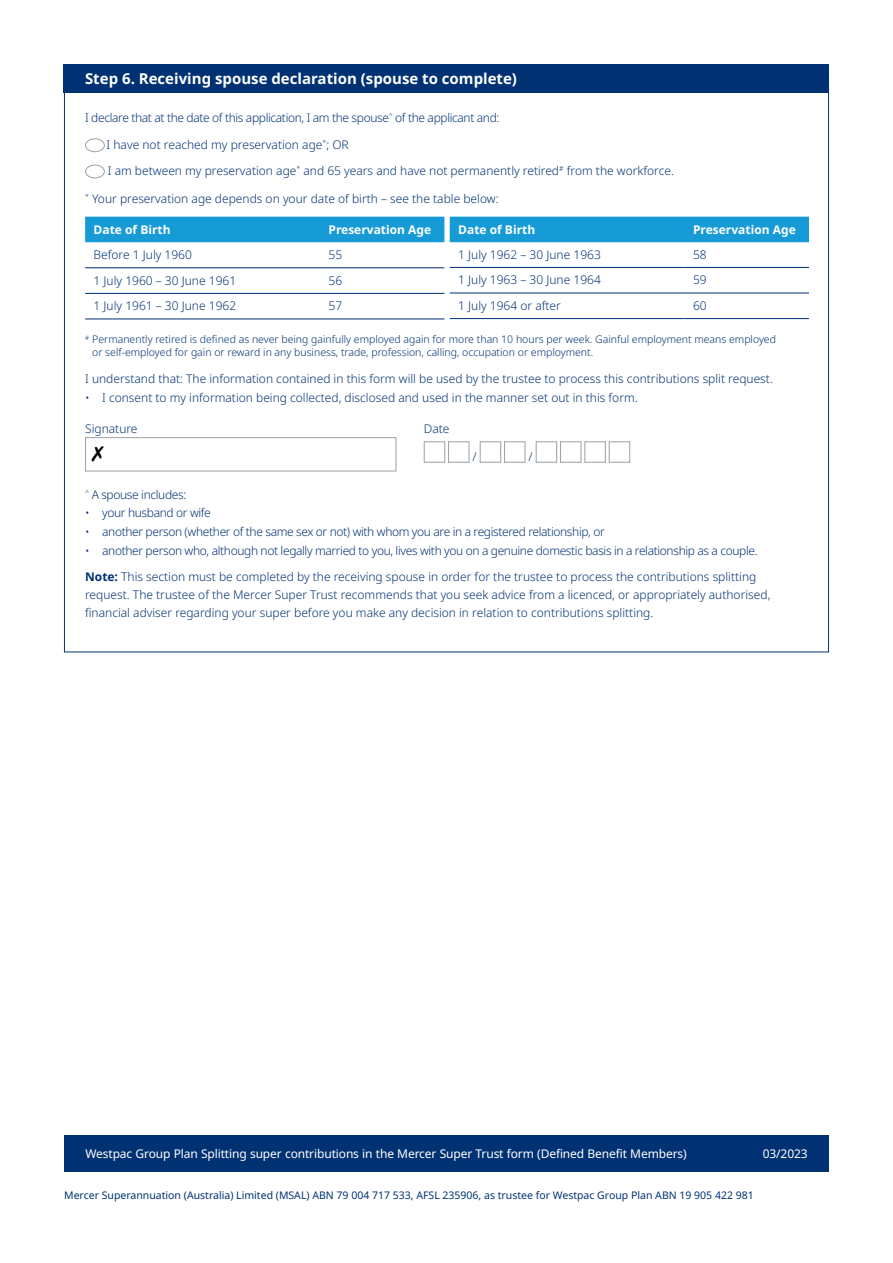
<style>
.page{position:relative;width:893px;height:1263px;background:#fff}
.page>*{position:absolute;margin:0;border:0;box-sizing:border-box;transform-origin:0 0}
.t1{font:700 15px "Noto Sans";color:#fff}
.t2{font:300 12px/18px "Noto Sans";color:#003273}
.t3{font:300 12px "Noto Sans";letter-spacing:-.03em;color:#003273}
.t4{font:12px "Noto Sans";letter-spacing:-.01em;color:#fff}
.t5{font:700 12px "Noto Sans";color:#fff}
.t6{font:300 10.5px/12.6px "Noto Sans";color:#003273}
.t7{font:10.5px "Noto Sans";color:#003273}
.s1{font-weight:700}
</style>
<div class="page">
<div style="left:64px;top:1136px;width:725px;height:36px;background:#003273"></div>
<div style="left:724px;top:1136px;width:105px;height:36px;background:#003273"></div>
<div style="left:64px;top:64px;width:765px;height:29px;background:#003273"></div>
<div style="left:85px;top:138px;width:20px;height:14px;border:1px solid #9d9fa2;border-radius:50%"></div>
<div style="left:85px;top:165px;width:20px;height:13px;border:1px solid #9d9fa2;border-radius:50%"></div>
<div style="left:85px;top:217px;width:359px;height:25px;background:#179bd7"></div>
<hr style="left:85px;top:267px;width:235px;height:1px;background:#002c77">
<hr style="left:320px;top:267px;width:124px;height:1px;background:#002c77">
<hr style="left:85px;top:293px;width:235px;height:1px;background:#002c77">
<hr style="left:320px;top:293px;width:124px;height:1px;background:#002c77">
<hr style="left:85px;top:319px;width:235px;height:1px;background:#002c77">
<hr style="left:320px;top:319px;width:124px;height:1px;background:#002c77">
<div style="left:450px;top:217px;width:359px;height:25px;background:#179bd7"></div>
<hr style="left:450px;top:267px;width:235px;height:1px;background:#002c77">
<hr style="left:685px;top:267px;width:124px;height:1px;background:#002c77">
<hr style="left:450px;top:293px;width:235px;height:1px;background:#002c77">
<hr style="left:685px;top:293px;width:124px;height:1px;background:#002c77">
<hr style="left:450px;top:318px;width:235px;height:1px;background:#002c77">
<hr style="left:685px;top:318px;width:124px;height:1px;background:#002c77">
<div style="left:85px;top:437px;width:311px;height:34px;border:1px solid #9d9fa2"></div>
<div style="left:424px;top:441px;width:21px;height:22px;background:#fff;border:1px solid #9d9fa2"></div>
<div style="left:448px;top:441px;width:21px;height:22px;background:#fff;border:1px solid #9d9fa2"></div>
<div style="left:480px;top:441px;width:21px;height:22px;background:#fff;border:1px solid #9d9fa2"></div>
<div style="left:504px;top:441px;width:21px;height:22px;background:#fff;border:1px solid #9d9fa2"></div>
<div style="left:536px;top:441px;width:21px;height:22px;background:#fff;border:1px solid #9d9fa2"></div>
<div style="left:560px;top:441px;width:21px;height:22px;background:#fff;border:1px solid #9d9fa2"></div>
<div style="left:584px;top:441px;width:22px;height:22px;background:#fff;border:1px solid #9d9fa2"></div>
<div style="left:609px;top:441px;width:21px;height:22px;background:#fff;border:1px solid #9d9fa2"></div>
<p class="t1" style="left:85px;top:68px;width:433px">Step 6. Receiving spouse declaration (spouse to complete)</p>
<p class="t3" style="left:85px;top:110px;width:416px">I declare that at the date of this application, I am the spouse<sup>^</sup> of the applicant and:</p>
<p class="t2" style="left:107px;top:132px;width:569px;line-height:26.2px">I have not reached my preservation age<sup>*</sup>; OR<br>I am between my preservation age<sup>*</sup> and 65 years and have not permanently retired<sup>#</sup> from the workforce.</p>
<p class="t2" style="left:85px;top:190px;width:415px"><sup>*</sup> Your preservation age depends on your date of birth – see the table below:</p>
<p class="t5" style="left:94px;top:221px;width:79px">Date of Birth</p>
<p class="t5" style="left:328px;top:221px;width:104px">Preservation Age</p>
<p class="t2" style="left:94px;top:246px;width:100px">Before 1 July 1960</p>
<p class="t2" style="left:328px;top:246px;width:15px">55</p>
<p class="t2" style="left:94px;top:272px;width:144px">1 July 1960 – 30 June 1961</p>
<p class="t2" style="left:328px;top:272px;width:15px">56</p>
<p class="t2" style="left:94px;top:297px;width:144px">1 July 1961 – 30 June 1962</p>
<p class="t2" style="left:328px;top:297px;width:15px">57</p>
<p class="t5" style="left:458px;top:221px;width:79px">Date of Birth</p>
<p class="t5" style="left:693px;top:221px;width:104px">Preservation Age</p>
<p class="t2" style="left:458px;top:246px;width:144px">1 July 1962 – 30 June 1963</p>
<p class="t2" style="left:693px;top:246px;width:15px">58</p>
<p class="t2" style="left:458px;top:271px;width:144px">1 July 1963 – 30 June 1964</p>
<p class="t2" style="left:693px;top:271px;width:15px">59</p>
<p class="t2" style="left:458px;top:297px;width:104px">1 July 1964 or after</p>
<p class="t2" style="left:693px;top:297px;width:15px">60</p>
<p class="t6" style="left:92px;top:333px;width:685px;text-indent:-7px"><sup>#</sup> Permanently retired is defined as never being gainfully employed again for more than 10 hours per week. Gainful employment means employed or self-employed for gain or reward in any business, trade, profession, calling, occupation or employment.</p>
<p class="t2" style="left:85px;top:370px;width:689px">I understand that: The information contained in this form will be used by the trustee to process this contributions split request.</p>
<p class="t2" style="left:85px;top:389px;width:554px">• I consent to my information being collected, disclosed and used in the manner set out in this form.</p>
<p class="t2" style="left:85px;top:420px;width:54px">Signature</p>
<p class="t2" style="left:424px;top:420px;width:27px">Date</p>
<p class="t2" style="left:473px;top:448px;width:6px">/</p>
<p class="t2" style="left:528px;top:448px;width:6px">/</p>
<p class="t3" style="left:85px;top:486px;width:103px"><sup>^</sup> A spouse includes:</p>
<p class="t3" style="left:85px;top:505px;width:127px">• your husband or wife</p>
<p class="t3" style="left:85px;top:523px;width:521px">• another person (whether of the same sex or not) with whom you are in a registered relationship, or</p>
<p class="t3" style="left:85px;top:542px;width:674px">• another person who, although not legally married to you, lives with you on a genuine domestic basis in a relationship as a couple.</p>
<p class="t2" style="left:85px;top:568px;width:687px"><span class="s1">Note:</span> This section must be completed by the receiving spouse in order for the trustee to process the contributions splitting request. The trustee of the Mercer Super Trust recommends that you seek advice from a licenced, or appropriately authorised, financial adviser regarding your super before you make any decision in relation to contributions splitting.</p>
<p class="t4" style="left:85px;top:1145px;width:603px">Westpac Group Plan Splitting super contributions in the Mercer Super Trust form (Defined Benefit Members)</p>
<p class="t4" style="left:763px;top:1145px;width:46px">03/2023</p>
<p class="t7" style="left:64px;top:1188px;width:691px">Mercer Superannuation (Australia) Limited (MSAL) ABN 79 004 717 533, AFSL 235906, as trustee for Westpac Group Plan ABN 19 905 422 981</p>
</div>
